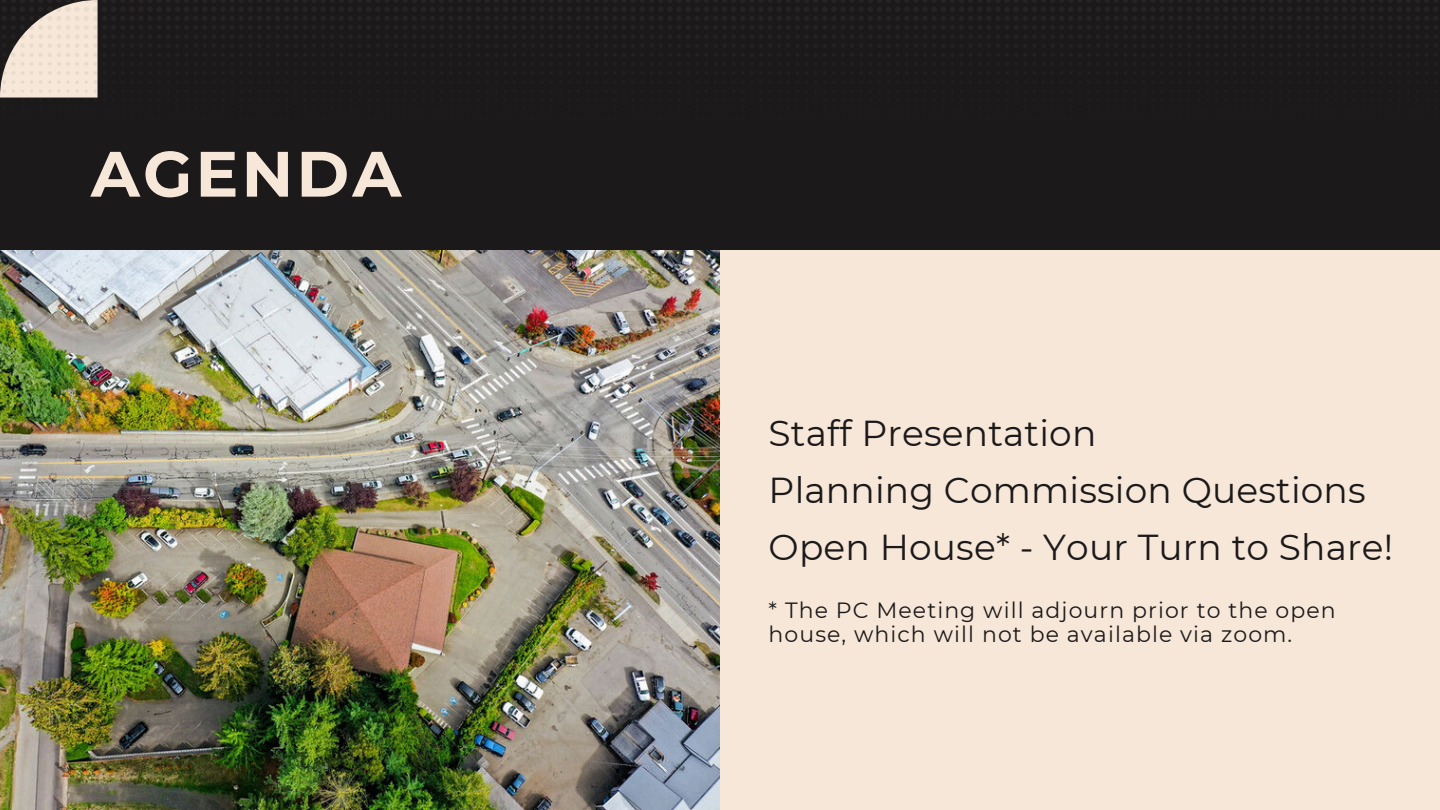
<style>
.page{position:relative;width:1440px;height:810px;background:#1c191a}
.page>*{position:absolute;margin:0;border:0;box-sizing:border-box;transform-origin:0 0}
.t1{font:700 64px "Montserrat";letter-spacing:.05em;color:#f6e7d8}
.t2{font:36px/57px "Montserrat";letter-spacing:.005em;color:#1c191a}
.t3{font:22px/24px "Montserrat";letter-spacing:.05em;color:#1c191a}
</style>
<div class="page">
<img style="left:0;top:251px;width:720px;height:559px">
<div style="left:720px;top:251px;width:720px;height:559px;background:#f6e7d8"></div>
<svg style="left:0;top:0;width:1438px;height:98px"></svg>
<p class="t1" style="left:91px;top:135px;width:312px">AGENDA</p>
<h1 class="t2" style="left:769px;top:405px;width:626px">Staff Presentation<br>Planning Commission Questions<br>Open House* - Your Turn to Share!</h1>
<p class="t3" style="left:769px;top:598px;width:569px">* The PC Meeting will adjourn prior to the open house, which will not be available via zoom.</p>
</div>
